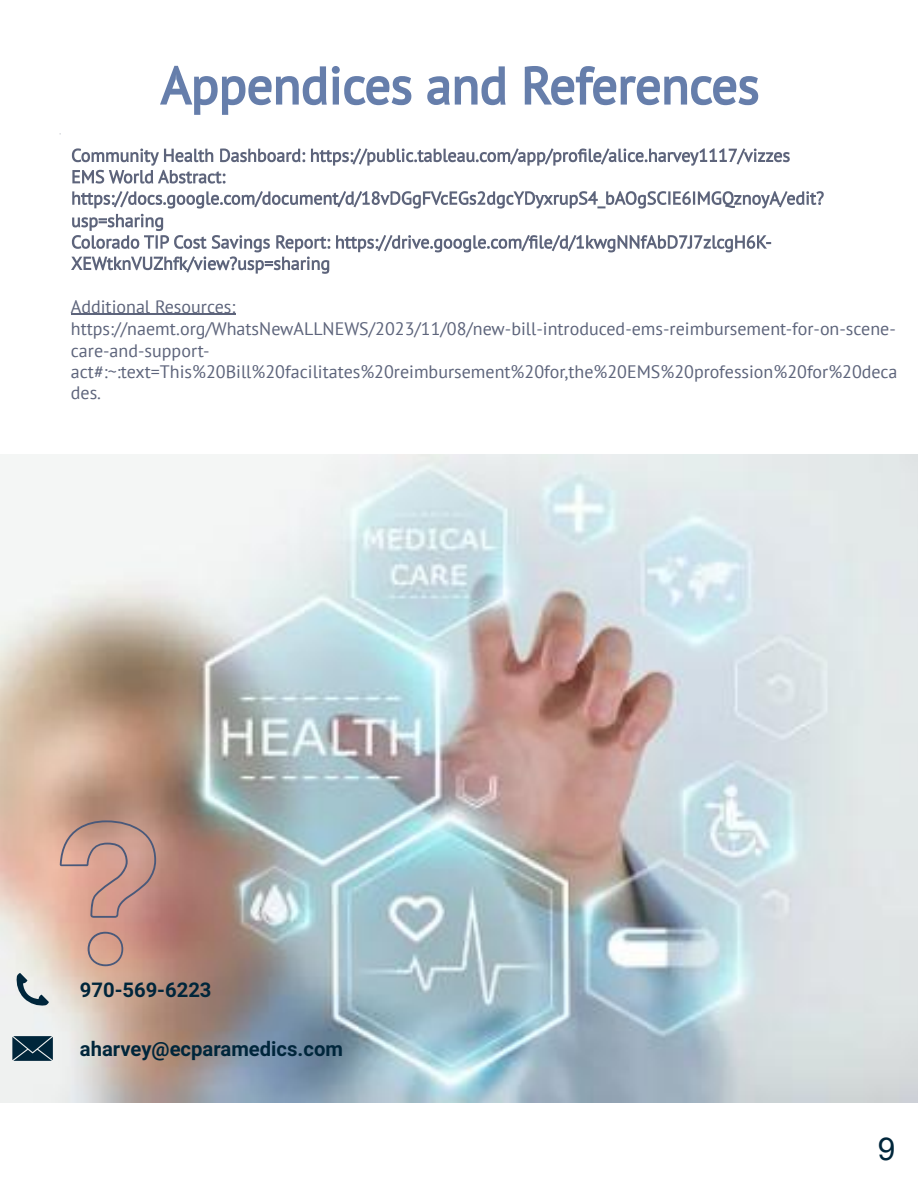
<style>
.page{position:relative;width:918px;height:1188px;background:#fff}
.page>*{position:absolute;margin:0;border:0;box-sizing:border-box;transform-origin:0 0}
.t1{font:31.5px "Arial";color:#00263b}
.t2{font:700 20.25px "Roboto";color:#00263b}
.t3{font:18px/21.6px "PT Sans";color:#5d647b}
</style>
<div class="page">
<svg style="left:160px;top:66px;width:598px;height:49px"></svg>
<div style="left:0;top:454px;width:918px;height:32px;background:#ebeff0"></div>
<img style="left:0;top:455px;width:918px;height:648px">
<svg style="left:72px;top:148px;width:718px;height:36px"></svg>
<svg style="left:71px;top:191px;width:753px;height:83px"></svg>
<hr style="left:71px;top:314px;width:164px;height:1px;background:#5d647b">
<svg style="left:16px;top:973px;width:33px;height:33px"></svg>
<svg style="left:12px;top:1036px;width:41px;height:25px"></svg>
<svg style="left:60px;top:820px;width:96px;height:146px;background:#cb9a8d"></svg>
<p class="t3" style="left:71px;top:295px;width:828px">Additional Resources: https://naemt.org/WhatsNewALLNEWS/2023/11/08/new-bill-introduced-ems-reimbursement-for-on-scene&shy;care-and-support&shy;act#:~:text=This%20Bill%20facilitates%20reimbursement%20for,the%20EMS%20profession%20for%20deca des.</p>
<p class="t2" style="left:80px;top:978px;width:133px">970-569-6223</p>
<p class="t2" style="left:80px;top:1037px;width:265px">aharvey@ecparamedics.com</p>
<h1 class="t1" style="left:878px;top:1131px;width:19px">9</h1>
</div>
